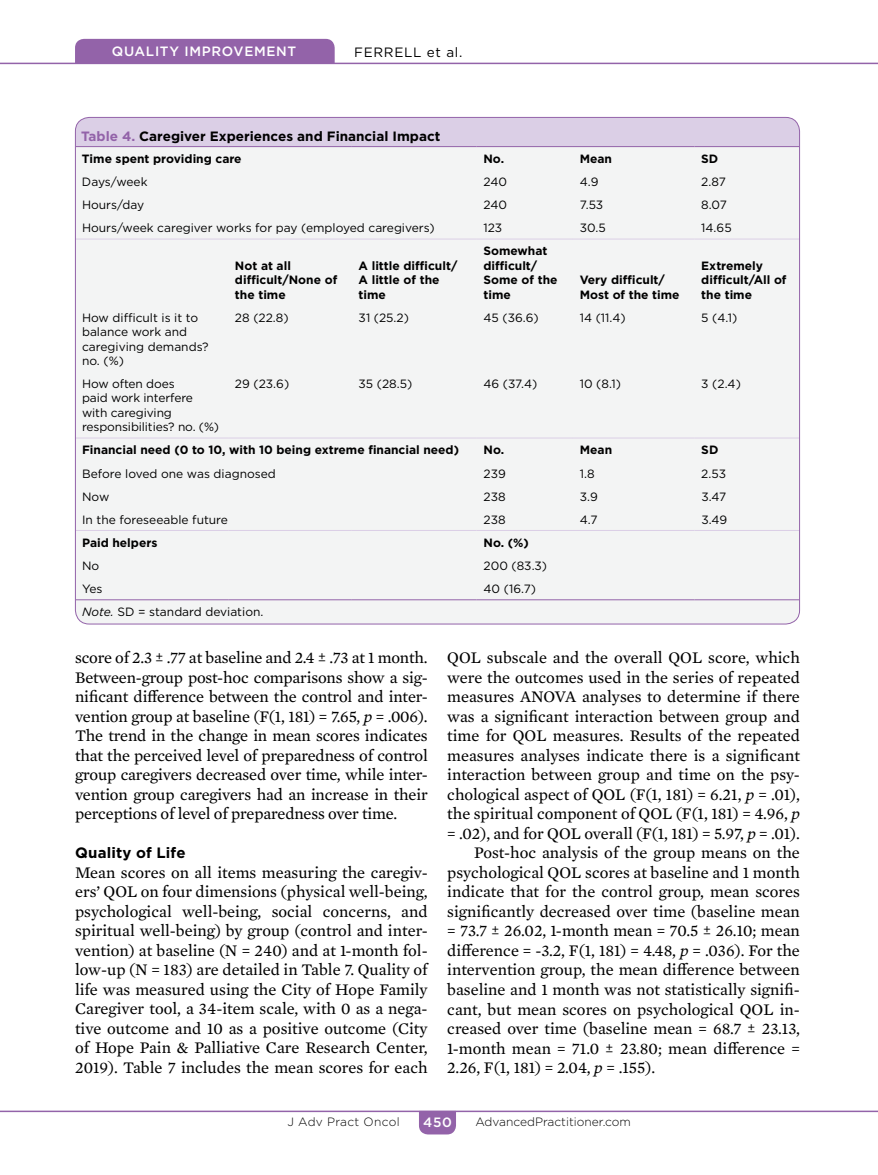
<style>
.page{position:relative;width:878px;height:1175px;background:#fff}
.page>*{position:absolute;margin:0;border:0;box-sizing:border-box;transform-origin:0 0}
.t1{font:16.5px/19.5px "Mercury Text G2";color:#000;text-align:justify}
.t2{font:700 15px "Gotham";letter-spacing:.01em;color:#000}
.t3{font:700 13.5px "Gotham";color:#000}
.t4{font:500 13.5px "Gotham";letter-spacing:.05em;color:#fff}
.t5{font:13.5px "Gotham";letter-spacing:.05em;color:#000}
.t6{font:12px/14.4px "Gotham";color:#000}
.t7{font:700 12px/14.4px "Gotham";color:#000}
.t8{font:300 12px "Gotham";color:#000}
.t9{font:300 12px "Gotham";letter-spacing:.025em;color:#000}
.s1{color:#9363a9}
.s2{font-style:italic}
</style>
<div class="page">
<hr style="left:0;top:1110px;width:878px;height:2px;background:#9363a9">
<svg style="left:419px;top:1110px;width:37px;height:24px"></svg>
<hr style="left:0;top:63px;width:878px;height:1px;background:#9363a9">
<div style="left:75px;top:39px;width:259px;height:24px;background:#9363a9"></div>
<svg style="left:75px;top:117px;width:724px;height:507px"></svg>
<div style="left:77px;top:147px;width:721px;height:452px;background:#f3f4f4"></div>
<hr style="left:76px;top:146px;width:152px;height:1px;background:#9363a9">
<hr style="left:228px;top:146px;width:124px;height:1px;background:#9363a9">
<hr style="left:352px;top:146px;width:124px;height:1px;background:#9363a9">
<hr style="left:476px;top:146px;width:97px;height:1px;background:#9363a9">
<hr style="left:573px;top:146px;width:121px;height:1px;background:#9363a9">
<hr style="left:694px;top:146px;width:105px;height:1px;background:#9363a9">
<hr style="left:76px;top:599px;width:152px;height:1px;background:#9363a9">
<hr style="left:228px;top:599px;width:124px;height:1px;background:#9363a9">
<hr style="left:352px;top:599px;width:124px;height:1px;background:#9363a9">
<hr style="left:476px;top:599px;width:97px;height:1px;background:#9363a9">
<hr style="left:573px;top:599px;width:121px;height:1px;background:#9363a9">
<hr style="left:694px;top:599px;width:105px;height:1px;background:#9363a9">
<hr style="left:76px;top:239px;width:152px;height:1px;background:#dbcfe6">
<hr style="left:228px;top:239px;width:124px;height:1px;background:#dbcfe6">
<hr style="left:352px;top:239px;width:124px;height:1px;background:#dbcfe6">
<hr style="left:476px;top:239px;width:97px;height:1px;background:#dbcfe6">
<hr style="left:573px;top:239px;width:121px;height:1px;background:#dbcfe6">
<hr style="left:694px;top:239px;width:105px;height:1px;background:#dbcfe6">
<hr style="left:76px;top:437px;width:152px;height:1px;background:#dbcfe6">
<hr style="left:228px;top:437px;width:124px;height:1px;background:#dbcfe6">
<hr style="left:352px;top:437px;width:124px;height:1px;background:#dbcfe6">
<hr style="left:476px;top:437px;width:97px;height:1px;background:#dbcfe6">
<hr style="left:573px;top:437px;width:121px;height:1px;background:#dbcfe6">
<hr style="left:694px;top:437px;width:105px;height:1px;background:#dbcfe6">
<hr style="left:76px;top:530px;width:152px;height:1px;background:#dbcfe6">
<hr style="left:228px;top:530px;width:124px;height:1px;background:#dbcfe6">
<hr style="left:352px;top:530px;width:124px;height:1px;background:#dbcfe6">
<hr style="left:476px;top:530px;width:97px;height:1px;background:#dbcfe6">
<hr style="left:573px;top:530px;width:121px;height:1px;background:#dbcfe6">
<hr style="left:694px;top:530px;width:105px;height:1px;background:#dbcfe6">
<p class="t4" style="left:112px;top:43px;width:186px">QUALITY IMPROVEMENT</p>
<p class="t5" style="left:354px;top:43px;width:110px">FERRELL et al.</p>
<p class="t3" style="left:81px;top:127px;width:360px"><span class="s1">Table 4.</span> Caregiver Experiences and Financial Impact</p>
<p class="t7" style="left:82px;top:151px;width:161px">Time spent providing care</p>
<p class="t7" style="left:483px;top:151px;width:22px">No.</p>
<p class="t7" style="left:579px;top:151px;width:34px">Mean</p>
<p class="t7" style="left:701px;top:151px;width:19px">SD</p>
<p class="t6" style="left:82px;top:174px;width:67px">Days/week</p>
<p class="t6" style="left:483px;top:174px;width:25px">240</p>
<p class="t6" style="left:579px;top:174px;width:20px">4.9</p>
<p class="t6" style="left:701px;top:174px;width:26px">2.87</p>
<p class="t6" style="left:82px;top:197px;width:64px">Hours/day</p>
<p class="t6" style="left:483px;top:197px;width:25px">240</p>
<p class="t6" style="left:579px;top:197px;width:25px">7.53</p>
<p class="t6" style="left:701px;top:197px;width:27px">8.07</p>
<p class="t6" style="left:82px;top:220px;width:354px">Hours/week caregiver works for pay (employed caregivers)</p>
<p class="t6" style="left:483px;top:220px;width:20px">123</p>
<p class="t6" style="left:579px;top:220px;width:27px">30.5</p>
<p class="t6" style="left:701px;top:220px;width:32px">14.65</p>
<p class="t7" style="left:235px;top:258px;width:104px">Not at all difficult/None of the time</p>
<p class="t7" style="left:358px;top:258px;width:100px">A little difficult/<br>A little of the time</p>
<p class="t7" style="left:483px;top:244px;width:75px">Somewhat difficult/<br>Some of the time</p>
<p class="t7" style="left:701px;top:258px;width:87px">Extremely difficult/All of the time</p>
<p class="t7" style="left:579px;top:273px;width:101px">Very difficult/<br>Most of the time</p>
<p class="t6" style="left:82px;top:310px;width:128px">How difficult is it to balance work and caregiving demands? no. (%)</p>
<p class="t6" style="left:235px;top:310px;width:55px">28 (22.8)</p>
<p class="t6" style="left:358px;top:310px;width:52px">31 (25.2)</p>
<p class="t6" style="left:483px;top:310px;width:57px">45 (36.6)</p>
<p class="t6" style="left:579px;top:310px;width:47px">14 (11.4)</p>
<p class="t6" style="left:701px;top:310px;width:38px">5 (4.1)</p>
<p class="t6" style="left:82px;top:376px;width:139px">How often does<br>paid work interfere with caregiving responsibilities? no. (%)</p>
<p class="t6" style="left:235px;top:376px;width:56px">29 (23.6)</p>
<p class="t6" style="left:358px;top:376px;width:55px">35 (28.5)</p>
<p class="t6" style="left:483px;top:376px;width:55px">46 (37.4)</p>
<p class="t6" style="left:579px;top:376px;width:43px">10 (8.1)</p>
<p class="t6" style="left:701px;top:376px;width:41px">3 (2.4)</p>
<p class="t7" style="left:82px;top:443px;width:378px">Financial need (0 to 10, with 10 being extreme financial need)</p>
<p class="t7" style="left:483px;top:443px;width:22px">No.</p>
<p class="t7" style="left:579px;top:443px;width:34px">Mean</p>
<p class="t7" style="left:701px;top:443px;width:19px">SD</p>
<p class="t6" style="left:82px;top:466px;width:195px">Before loved one was diagnosed</p>
<p class="t6" style="left:483px;top:466px;width:24px">239</p>
<p class="t6" style="left:580px;top:466px;width:16px">1.8</p>
<p class="t6" style="left:701px;top:466px;width:26px">2.53</p>
<p class="t6" style="left:82px;top:489px;width:29px">Now</p>
<p class="t6" style="left:483px;top:489px;width:24px">238</p>
<p class="t6" style="left:580px;top:489px;width:20px">3.9</p>
<p class="t6" style="left:701px;top:489px;width:27px">3.47</p>
<p class="t6" style="left:82px;top:512px;width:147px">In the foreseeable future</p>
<p class="t6" style="left:483px;top:512px;width:24px">238</p>
<p class="t6" style="left:580px;top:512px;width:19px">4.7</p>
<p class="t6" style="left:701px;top:512px;width:27px">3.49</p>
<p class="t7" style="left:82px;top:535px;width:77px">Paid helpers</p>
<p class="t7" style="left:483px;top:535px;width:47px">No. (%)</p>
<p class="t6" style="left:82px;top:558px;width:19px">No</p>
<p class="t6" style="left:483px;top:558px;width:65px">200 (83.3)</p>
<p class="t6" style="left:82px;top:581px;width:22px">Yes</p>
<p class="t6" style="left:483px;top:581px;width:54px">40 (16.7)</p>
<p class="t6" style="left:82px;top:604px;width:183px"><span class="s2">Note.</span> SD = standard deviation.</p>
<p class="t1" style="left:75px;top:647px;width:354px">score of 2.3 ± .77 at baseline and 2.4 ± .73 at 1 month.<br>Between-group post-hoc comparisons show a sig&shy;nificant difference between the control and inter&shy;vention group at baseline (F(1, 181) = 7.65, <span class="s2">p</span> = .006).<br>The trend in the change in mean scores indicates that the perceived level of preparedness of control group caregivers decreased over time, while inter&shy;vention group caregivers had an increase in their perceptions of level of preparedness over time.</p>
<p class="t2" style="left:75px;top:843px;width:112px">Quality of Life</p>
<p class="t1" style="left:75px;top:861px;width:354px">Mean scores on all items measuring the caregiv&shy;ers’ QOL on four dimensions (physical well-being, psychological well-being, social concerns, and spiritual well-being) by group (control and inter&shy;vention) at baseline (N = 240) and at 1-month fol&shy;low-up (N = 183) are detailed in Table 7. Quality of life was measured using the City of Hope Family Caregiver tool, a 34-item scale, with 0 as a nega&shy;tive outcome and 10 as a positive outcome (City of Hope Pain &amp; Palliative Care Research Center, 2019). Table 7 includes the mean scores for each</p>
<p class="t1" style="left:447px;top:647px;width:354px">QOL subscale and the overall QOL score, which</p>
<p class="t1" style="left:447px;top:666px;width:354px">were the outcomes used in the series of repeated</p>
<p class="t1" style="left:447px;top:686px;width:354px">measures ANOVA analyses to determine if there</p>
<p class="t1" style="left:447px;top:705px;width:354px">was a significant interaction between group and</p>
<p class="t1" style="left:447px;top:725px;width:354px">time for QOL measures. Results of the repeated</p>
<p class="t1" style="left:447px;top:744px;width:354px">measures analyses indicate there is a significant</p>
<p class="t1" style="left:447px;top:764px;width:354px">interaction between group and time on the psy-</p>
<p class="t1" style="left:447px;top:783px;width:354px">chological aspect of QOL (F(1, 181) = 6.21, <span class="s2">p</span> = .01),</p>
<p class="t1" style="left:447px;top:803px;width:354px">the spiritual component of QOL (F(1, 181) = 4.96, <span class="s2">p</span></p>
<p class="t1" style="left:447px;top:822px;width:354px">= .02), and for QOL overall (F(1, 181) = 5.97, <span class="s2">p</span> = .01).</p>
<p class="t1" style="left:474px;top:842px;width:327px">Post-hoc analysis of the group means on the</p>
<p class="t1" style="left:447px;top:861px;width:354px">psychological QOL scores at baseline and 1 month</p>
<p class="t1" style="left:447px;top:881px;width:354px">indicate that for the control group, mean scores</p>
<p class="t1" style="left:447px;top:900px;width:354px">significantly decreased over time (baseline mean</p>
<p class="t1" style="left:447px;top:920px;width:354px">= 73.7 ± 26.02, 1-month mean = 70.5 ± 26.10; mean</p>
<p class="t1" style="left:447px;top:939px;width:354px">difference = -3.2, F(1, 181) = 4.48, <span class="s2">p</span> = .036). For the</p>
<p class="t1" style="left:447px;top:959px;width:354px">intervention group, the mean difference between</p>
<p class="t1" style="left:447px;top:978px;width:354px">baseline and 1 month was not statistically signifi-</p>
<p class="t1" style="left:447px;top:998px;width:354px">cant, but mean scores on psychological QOL in-</p>
<p class="t1" style="left:447px;top:1017px;width:354px">creased over time (baseline mean = 68.7 ± 23.13,</p>
<p class="t1" style="left:447px;top:1037px;width:354px">1-month mean = 71.0 ± 23.80; mean difference =</p>
<p class="t1" style="left:447px;top:1057px;width:210px">2.26, F(1, 181) = 2.04, <span class="s2">p</span> = .155).</p>
<p class="t9" style="left:287px;top:1114px;width:114px">J Adv Pract Oncol</p>
<p class="t4" style="left:423px;top:1113px;width:30px">450</p>
<p class="t8" style="left:475px;top:1114px;width:157px">AdvancedPractitioner.com</p>
</div>
